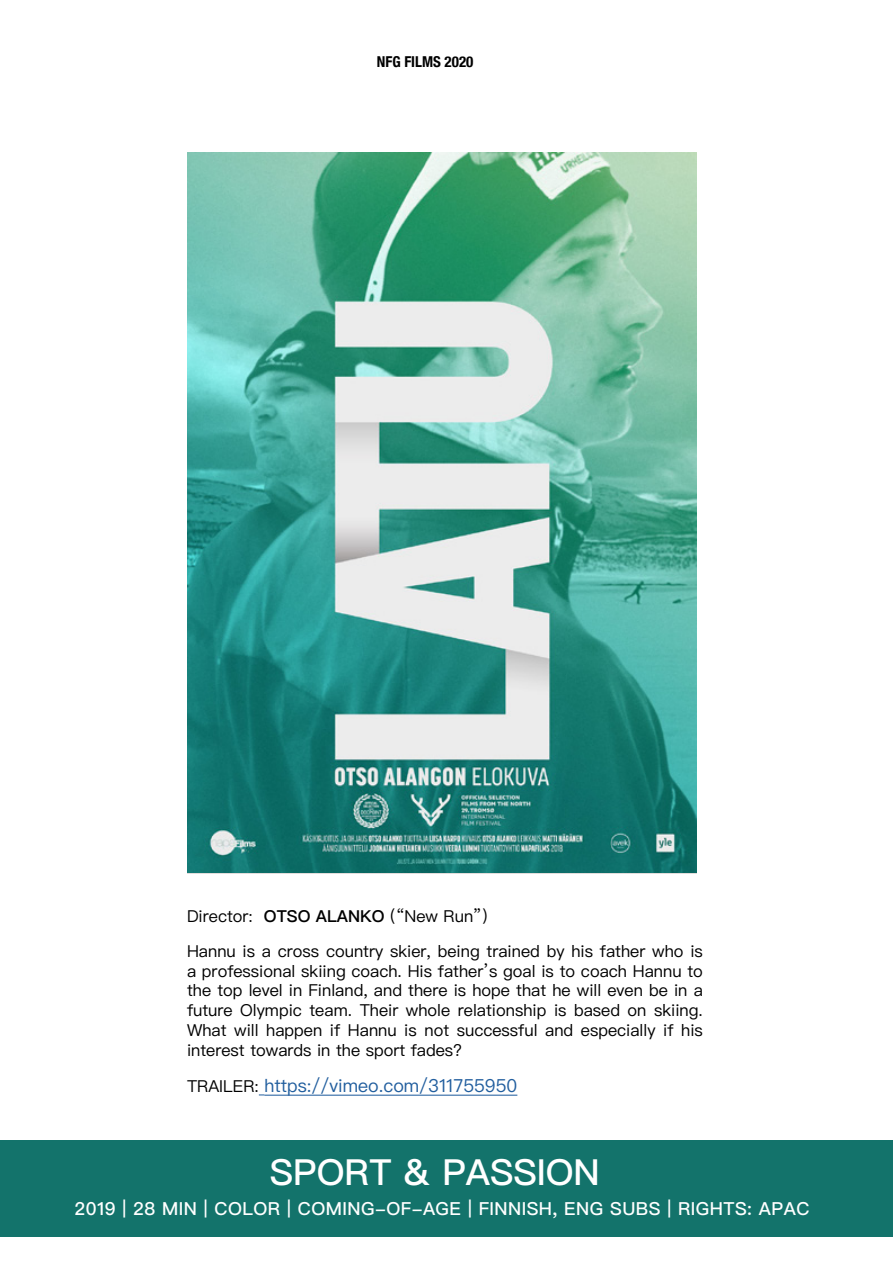
<style>
.page{position:relative;width:893px;height:1263px;background:#fff}
.page>*{position:absolute;margin:0;border:0;box-sizing:border-box;transform-origin:0 0}
.t1{font:500 36px "Ping Fang SC";color:#fff}
.t2{font:500 18px "Ping Fang SC";letter-spacing:.025em;color:#fff}
.t3{font:18px "Ping Fang SC";color:#215e9e}
.t4{font:16.5px/19.8px "Ping Fang SC";color:#000}
.t5{font:700 condensed 15px "Helvetica Neue";color:#000}
.s1{font-weight:600}
.s2{font-size:16.5px;color:#000}
</style>
<div class="page">
<img style="left:187px;top:153px;width:510px;height:720px">
<hr style="left:264px;top:1095px;width:253px;height:1px;background:#215e9e">
<div style="left:0;top:1140px;width:893px;height:96px;background:#13736b"></div>
<p class="t5" style="left:377px;top:50px;width:98px">NFG FILMS 2020</p>
<p class="t4" style="left:187px;top:898px;width:517px;line-height:34.8px">Director: <span class="s1">OTSO ALANKO</span> (“New Run”)<br>Hannu is a cross country skier, being trained by his father who is</p>
<p class="t4" style="left:187px;top:961px;width:517px;text-align:justify">a professional skiing coach. His father’s goal is to coach Hannu to the top level in Finland, and there is hope that he will even be in a future Olympic team. Their whole relationship is based on skiing.<br>What will happen if Hannu is not successful and especially if his interest towards in the sport fades?</p>
<p class="t3" style="left:187px;top:1075px;width:332px"><span class="s2">TRAILER:</span> https://vimeo.com/311755950</p>
<h1 class="t1" style="left:270px;top:1150px;width:331px">SPORT &amp; PASSION</h1>
<p class="t2" style="left:75px;top:1197px;width:736px">2019 | 28 MIN | COLOR | COMING-OF-AGE | FINNISH, ENG SUBS | RIGHTS: APAC</p>
</div>
